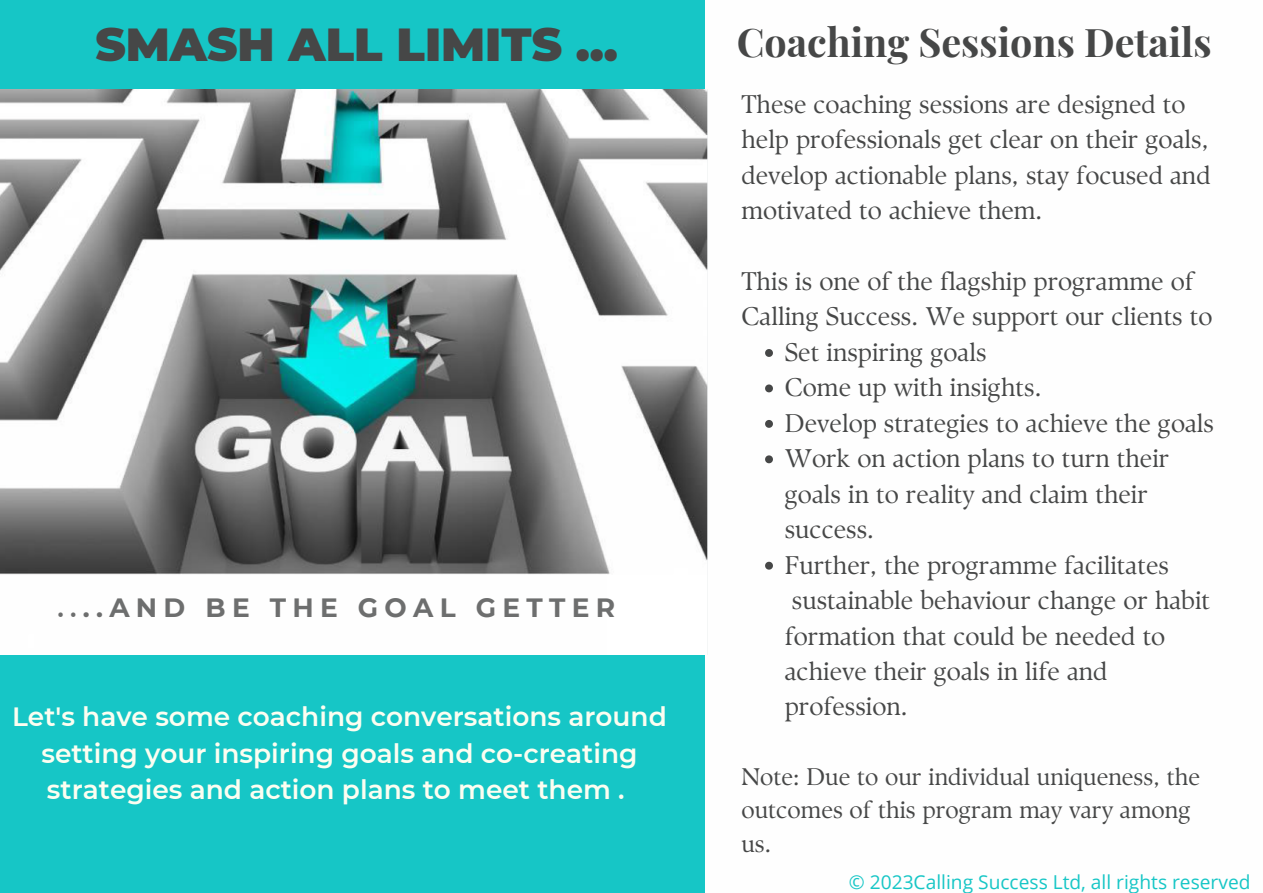
<style>
.page{position:relative;width:1263px;height:893px;background:#fff}
.page>*{position:absolute;margin:0;border:0;box-sizing:border-box;transform-origin:0 0}
.t1{font:900 46.2px "Montserrat";color:#464747}
.t2{font:700 39.45px "Playfair Display";color:#464747}
.t3{font:600 26.4px/36.6px "Montserrat";color:#fcfef1;text-align:center}
.t4{font:700 26.4px "Montserrat";letter-spacing:.24em;color:#6d6e6e}
.t5{font:25.5px/35.5px "TY Serif D";color:#464747}
.t6{font:24px/33.2px "TY Serif D";color:#464747}
.t7{font:19.2px "Open Sans";color:#16c6c6}
.s1{font-weight:600}
</style>
<div class="page">
<div style="left:0;top:0;width:705px;height:893px;background:#16c6c6"></div>
<svg style="left:765px;top:349px;width:8px;height:8px"></svg>
<svg style="left:765px;top:384px;width:8px;height:8px"></svg>
<svg style="left:765px;top:420px;width:8px;height:8px"></svg>
<svg style="left:765px;top:455px;width:8px;height:8px"></svg>
<svg style="left:765px;top:562px;width:8px;height:7px"></svg>
<img style="left:0;top:89px;width:708px;height:566px">
<h1 class="t1" style="left:96px;top:16px;width:524px">SMASH ALL LIMITS ...</h1>
<p class="t4" style="left:57px;top:591px;width:559px"><span class="s1">..</span>..AND BE THE GOAL GETTER</p>
<p class="t3" style="left:12px;top:698px;width:656px">Let's have some coaching conversations around setting your inspiring goals and co-creating strategies and action plans to meet them .</p>
<h2 class="t2" style="left:737px;top:14px;width:477px">Coaching Sessions Details</h2>
<p class="t5" style="left:741px;top:86px;width:471px">These coaching sessions are designed to help professionals get clear on their goals, develop actionable plans, stay focused and motivated to achieve them.</p>
<p class="t5" style="left:741px;top:263px;width:473px">This is one of the flagship programme of<br>Calling Success. We support our clients to</p>
<p class="t5" style="left:785px;top:334px;width:431px">Set inspiring goals<br>Come up with insights.<br>Develop strategies to achieve the goals<br>Work on action plans to turn their goals in to reality and claim their success.<br>Further, the programme facilitates sustainable behaviour change or habit formation that could be needed to achieve their goals in life and profession.</p>
<p class="t6" style="left:741px;top:760px;width:460px">Note: Due to our individual uniqueness, the outcomes of this program may vary among us.</p>
<p class="t7" style="left:849px;top:868px;width:403px">© 2023Calling Success Ltd, all rights reserved</p>
</div>
